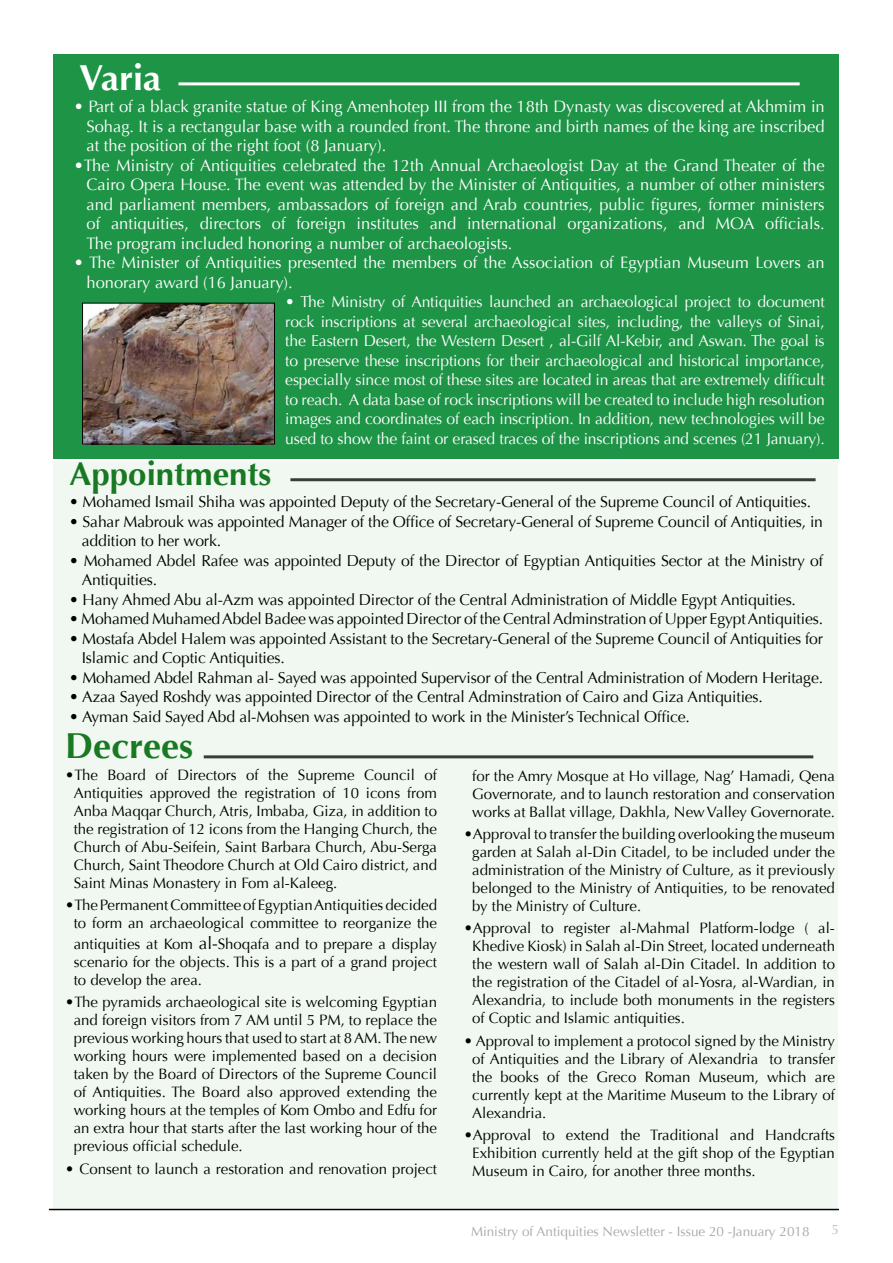
<style>
.page{position:relative;width:893px;height:1263px;background:#fff}
.page>*{position:absolute;margin:0;border:0;box-sizing:border-box;transform-origin:0 0}
.t1{font:700 36px "Optima";color:#197923}
.t2{font:700 36px "Optima";color:#fff}
.t3{font:700 33px "Optima";color:#197923}
.t4{font:16.5px/19.5px "Optima";color:#fff;text-align:justify}
.t5{font:15.75px/19.5px "Optima";letter-spacing:-.01em;color:#000}
.t6{font:15.75px/19.5px "Optima";letter-spacing:-.01em;color:#fff;text-align:justify}
.t7{font:15px/18px "Optima";color:#000;text-align:justify}
.t8{font:13.5px "Optima";color:#aaa8a8}
.t9{font:13.5px "Optima";color:#b8bdd6}
.s1{font-size:17.25px}
</style>
<div class="page">
<hr style="left:49px;top:1209px;width:790px;height:1px;background:#000">
<div style="left:53px;top:54px;width:786px;height:404px;background:#1d9446"></div>
<hr style="left:179px;top:82px;width:621px;height:3px;background:#fffffe">
<div style="left:53px;top:461px;width:785px;height:748px;background:#f0f8f1"></div>
<hr style="left:290px;top:478px;width:526px;height:3px;background:#3c3b3b">
<hr style="left:204px;top:755px;width:609px;height:3px;background:#3c3b3b">
<img style="left:84px;top:305px;width:189px;height:137px">
<div style="left:82px;top:303px;width:193px;height:141px;border:1px solid #000"></div>
<h1 class="t2" style="left:79px;top:57px;width:84px">Varia</h1>
<p class="t4" style="left:87px;top:97px;width:740px;text-indent:-13px">• Part of a black granite statue of King Amenhotep III from the 18th Dynasty was discovered at Akhmim in Sohag. It is a rectangular base with a rounded front. The throne and birth names of the king are inscribed at the position of the right foot (8 January).</p>
<p class="t4" style="left:87px;top:156px;width:740px;text-indent:-13px">•The Ministry of Antiquities celebrated the 12th Annual Archaeologist Day at the Grand Theater of the Cairo Opera House. The event was attended by the Minister of Antiquities, a number of other ministers and parliament members, ambassadors of foreign and Arab countries, public figures, former ministers of antiquities, directors of foreign institutes and international organizations, and MOA officials.<br>The program included honoring a number of archaeologists.</p>
<p class="t4" style="left:87px;top:253px;width:740px;text-indent:-13px">• The Minister of Antiquities presented the members of the Association of Egyptian Museum Lovers an honorary award (16 January).</p>
<p class="t6" style="left:285px;top:293px;width:541px">• The Ministry of Antiquities launched an archaeological project to document rock inscriptions at several archaeological sites, including, the valleys of Sinai, the Eastern Desert, the Western Desert , al-Gilf Al-Kebir, and Aswan. The goal is to preserve these inscriptions for their archaeological and historical importance, especially since most of these sites are located in areas that are extremely difficult to reach. A data base of rock inscriptions will be created to include high resolution images and coordinates of each inscription. In addition, new technologies will be used to show the faint or erased traces of the inscriptions and scenes (21 January).</p>
<h2 class="t3" style="left:70px;top:454px;width:203px">Appointments</h2>
<p class="t5" style="left:69px;top:492px;width:743px">• Mohamed Ismail Shiha was appointed Deputy of the Secretary-General of the Supreme Council of Antiquities.</p>
<p class="t5" style="left:82px;top:512px;width:743px;text-indent:-13px">• Sahar Mabrouk was appointed Manager of the Office of Secretary-General of Supreme Council of Antiquities, in addition to her work.</p>
<p class="t5" style="left:82px;top:551px;width:743px;text-indent:-13px">• Mohamed Abdel Rafee was appointed Deputy of the Director of Egyptian Antiquities Sector at the Ministry of<br>Antiquities.</p>
<p class="t5" style="left:69px;top:590px;width:728px">• Hany Ahmed Abu al-Azm was appointed Director of the Central Administration of Middle Egypt Antiquities.</p>
<p class="t5" style="left:69px;top:609px;width:756px">• Mohamed Muhamed Abdel Badee was appointed Director of the Central Adminstration of Upper Egypt Antiquities.</p>
<p class="t5" style="left:82px;top:629px;width:743px;text-indent:-13px">• Mostafa Abdel Halem was appointed Assistant to the Secretary-General of the Supreme Council of Antiquities for<br>Islamic and Coptic Antiquities.</p>
<p class="t5" style="left:69px;top:668px;width:756px">• Mohamed Abdel Rahman al- Sayed was appointed Supervisor of the Central Administration of Modern Heritage.</p>
<p class="t5" style="left:69px;top:687px;width:695px">• Azaa Sayed Roshdy was appointed Director of the Central Adminstration of Cairo and Giza Antiquities.</p>
<p class="t5" style="left:69px;top:707px;width:622px">• Ayman Said Sayed Abd al-Mohsen was appointed to work in the Minister’s Technical Office.</p>
<h1 class="t1" style="left:65px;top:725px;width:130px">Decrees</h1>
<p class="t7" style="left:74px;top:766px;width:365px;text-indent:-9px">•The Board of Directors of the Supreme Council of Antiquities approved the registration of 10 icons from Anba Maqqar Church, Atris, Imbaba, Giza, in addition to the registration of 12 icons from the Hanging Church, the Church of Abu-Seifein, Saint Barbara Church, Abu-Serga Church, Saint Theodore Church at Old Cairo district, and Saint Minas Monastery in Fom al-Kaleeg.</p>
<p class="t7" style="left:65px;top:896px;width:373px;text-align:center">•The Permanent Committee of Egyptian Antiquities decided to form an archaeological committee to reorganize the</p>
<p class="t7" style="left:74px;top:935px;width:365px">antiquities at Kom <span class="s1">al-</span>Shoqafa and to prepare a display scenario for the objects. This is a part of a grand project to develop the area.</p>
<p class="t7" style="left:74px;top:993px;width:365px;text-indent:-9px">•The pyramids archaeological site is welcoming Egyptian and foreign visitors from 7 AM until 5 PM, to replace the previous working hours that used to start at 8 AM. The new working hours were implemented based on a decision taken by the Board of Directors of the Supreme Council of Antiquities. The Board also approved extending the working hours at the temples of Kom Ombo and Edfu for an extra hour that starts after the last working hour of the previous official schedule.</p>
<p class="t7" style="left:65px;top:1160px;width:373px">• Consent to launch a restoration and renovation project</p>
<p class="t7" style="left:472px;top:767px;width:364px">for the Amry Mosque at Ho village, Nag’ Hamadi, Qena Governorate, and to launch restoration and conservation works at Ballat village, Dakhla, New Valley Governorate.</p>
<p class="t7" style="left:472px;top:825px;width:364px;text-indent:-9px">•Approval to transfer the building overlooking the museum garden at Salah al-Din Citadel, to be included under the administration of the Ministry of Culture, as it previously belonged to the Ministry of Antiquities, to be renovated by the Ministry of Culture.</p>
<p class="t7" style="left:472px;top:919px;width:364px;text-indent:-9px">•Approval to register al-Mahmal Platform-lodge ( al-Khedive Kiosk) in Salah al-Din Street, located underneath the western wall of Salah al-Din Citadel. In addition to the registration of the Citadel of al-Yosra, al-Wardian, in Alexandria, to include both monuments in the registers of Coptic and Islamic antiquities.</p>
<p class="t7" style="left:472px;top:1032px;width:364px;text-indent:-9px">• Approval to implement a protocol signed by the Ministry of Antiquities and the Library of Alexandria to transfer the books of the Greco Roman Museum, which are currently kept at the Maritime Museum to the Library of Alexandria.</p>
<p class="t7" style="left:472px;top:1126px;width:364px;text-indent:-9px">•Approval to extend the Traditional and Handcrafts Exhibition currently held at the gift shop of the Egyptian Museum in Cairo, for another three months.</p>
<p class="t8" style="left:471px;top:1223px;width:340px">Ministry of Antiquities Newsletter - Issue 20 -January 2018</p>
<p class="t9" style="left:831px;top:1222px;width:9px">5</p>
</div>
